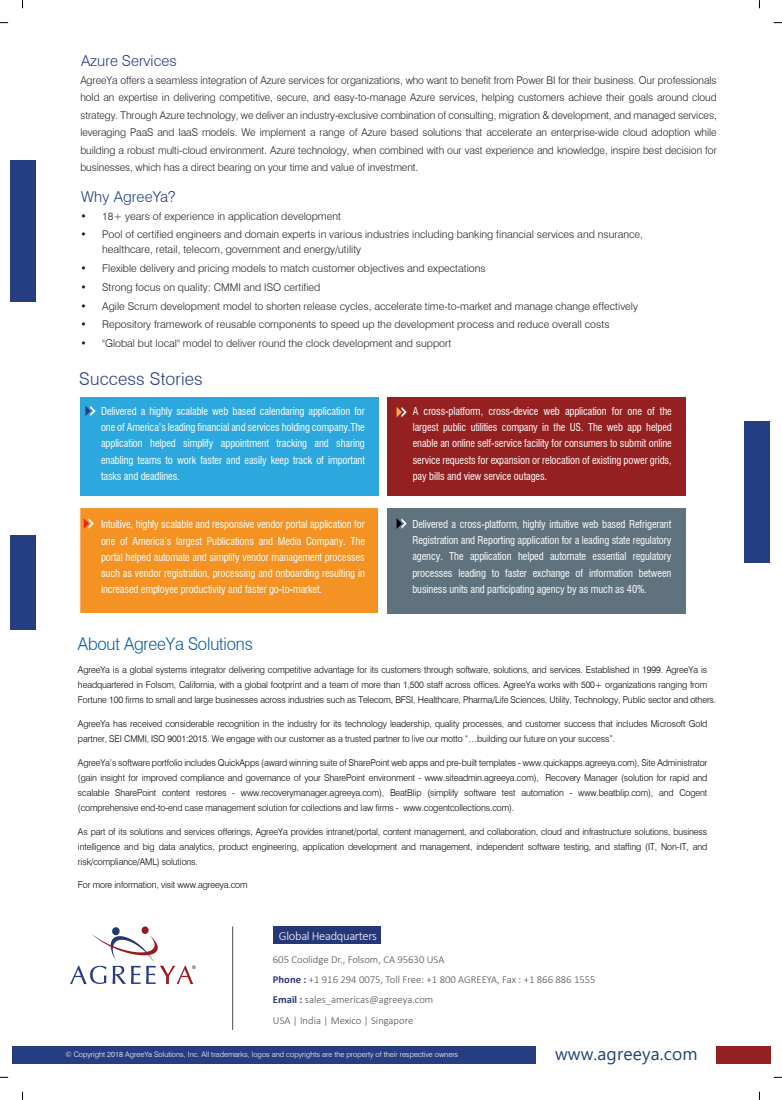
<style>
.page{position:relative;width:782px;height:1100px;background:#fff}
.page>*{position:absolute;margin:0;border:0;box-sizing:border-box;transform-origin:0 0}
.t1{font:300 17.5px "Swiss 721 BT";letter-spacing:-.01em;color:#035ba7;scale:.95 1}
.t2{font:17.5px "Segoe UI";letter-spacing:.01em;color:#22407c}
.t3{font:300 17.5px "Swiss 721 BT";letter-spacing:.01em;color:#253d82}
.t4{font:300 15px "Swiss 721 BT";color:#253d82}
.t5{font:300 12.5px "Calibri";letter-spacing:-.025em;color:#fff}
.t6{font:300 10.62px/17.5px "Swiss 721 BT";color:#231f20}
.t7{font:condensed 10.62px/16.2px "Swiss 721 BT";letter-spacing:-.01em;color:#fff;text-align:justify}
.t8{font:300 10.62px/20.2px "Calibri";color:#4e4e4e}
.t9{font:300 9.38px/15px "Swiss 721 BT";letter-spacing:-.01em;color:#010101;scale:.95 1}
.t10{font:300 7.5px "Swiss 721 BT";color:#fff}
.s1{font-weight:700;color:#263779}
</style>
<div class="page">
<div style="left:13px;top:1045px;width:522px;height:18px;background:#273d81"></div>
<div style="left:715px;top:1045px;width:55px;height:18px;background:#952021"></div>
<div style="left:10px;top:160px;width:26px;height:142px;background:#253d82"></div>
<div style="left:743px;top:421px;width:26px;height:142px;background:#253d82"></div>
<div style="left:10px;top:535px;width:26px;height:94px;background:#253d82"></div>
<div style="left:80px;top:397px;width:298px;height:99px;background:#2da8df"></div>
<div style="left:387px;top:397px;width:298px;height:99px;background:#952021"></div>
<div style="left:79px;top:507px;width:300px;height:107px;background:#f49223;border:1px solid #fff"></div>
<div style="left:387px;top:507px;width:298px;height:106px;background:#60727e"></div>
<svg style="left:85px;top:405px;width:11px;height:11px"></svg>
<svg style="left:396px;top:407px;width:10px;height:10px"></svg>
<svg style="left:84px;top:518px;width:10px;height:11px"></svg>
<svg style="left:396px;top:518px;width:10px;height:11px"></svg>
<div style="left:112px;top:927px;width:7px;height:8px;background:#21396f;border-radius:50%"></div>
<div style="left:141px;top:926px;width:8px;height:8px;background:#941b1e;border-radius:50%"></div>
<svg style="left:70px;top:932px;width:126px;height:52px"></svg>
<hr style="left:232px;top:926px;width:1px;height:104px;background:#4e4e4e">
<div style="left:273px;top:926px;width:107px;height:18px;background:#263779"></div>
<h2 class="t4" style="left:81px;top:52px;width:97px">Azure Services</h2>
<p class="t6" style="left:80px;top:71px;width:637px;text-align:justify">AgreeYa offers a seamless integration of Azure services for organizations, who want to benefit from Power BI for their business. Our professionals hold an expertise in delivering competitive, secure, and easy-to-manage Azure services, helping customers achieve their goals around cloud strategy. Through Azure technology, we deliver an industry-exclusive combination of consulting, migration &amp; development, and managed services, leveraging PaaS and IaaS models. We implement a range of Azure based solutions that accelerate an enterprise-wide cloud adoption while building a robust multi-cloud environment. Azure technology, when combined with our vast experience and knowledge, inspire best decision for businesses, which has a direct bearing on your time and value of investment.</p>
<h2 class="t4" style="left:81px;top:187px;width:96px">Why AgreeYa?</h2>
<p class="t6" style="left:80px;top:207px;width:262px">• 18+ years of experience in application development</p>
<p class="t6" style="left:102px;top:227px;width:542px;line-height:15px;text-indent:-22px">• Pool of certified engineers and domain experts in various industries including banking financial services and nsurance, healthcare, retail, telecom, government and energy/utility</p>
<p class="t6" style="left:80px;top:259px;width:407px">• Flexible delivery and pricing models to match customer objectives and expectations</p>
<p class="t6" style="left:80px;top:278px;width:241px">• Strong focus on quality: CMMI and ISO certified</p>
<p class="t6" style="left:80px;top:297px;width:559px">• Agile Scrum development model to shorten release cycles, accelerate time-to-market and manage change effectively</p>
<p class="t6" style="left:80px;top:316px;width:530px">• Repository framework of reusable components to speed up the development process and reduce overall costs</p>
<p class="t6" style="left:80px;top:334px;width:372px">• "Global but local" model to deliver round the clock development and support</p>
<h1 class="t3" style="left:79px;top:368px;width:125px">Success Stories</h1>
<p class="t7" style="left:101px;top:403px;width:265px">Delivered a highly scalable web based calendaring application for one of America’s leading financial and services holding company.The application helped simplify appointment tracking and sharing enabling teams to work faster and easily keep track of important tasks and deadlines.</p>
<p class="t7" style="left:412px;top:403px;width:260px">A cross-platform, cross-device web application for one of the largest public utilities company in the US. The web app helped enable an online self-service facility for consumers to submit online service requests for expansion or relocation of existing power grids, pay bills and view service outages.</p>
<p class="t7" style="left:101px;top:516px;width:265px">Intuitive, highly scalable and responsive vendor portal application for one of America’s largest Publications and Media Company. The portal helped automate and simplify vendor management processes such as vendor registration, processing and onboarding resulting in increased employee productivity and faster go-to-market.</p>
<p class="t7" style="left:412px;top:516px;width:260px">Delivered a cross-platform, highly intuitive web based Refrigerant Registration and Reporting application for a leading state regulatory agency. The application helped automate essential regulatory processes leading to faster exchange of information between business units and participating agency by as much as 40%.</p>
<h1 class="t1" style="left:78px;top:632px;width:185px">About AgreeYa Solutions</h1>
<p class="t9" style="left:78px;top:662px;width:673px">AgreeYa is a global systems integrator delivering competitive advantage for its customers through software, solutions, and services. Established in 1999. AgreeYa is headquartered in Folsom, California, with a global footprint and a team of more than 1,500 staff across offices. AgreeYa works with 500+ organizations ranging from<br>Fortune 100 firms to small and large businesses across industries such as Telecom, BFSI, Healthcare, Pharma/Life Sciences, Utility, Technology, Public sector and others.</p>
<p class="t9" style="left:78px;top:716px;width:663px">AgreeYa has received considerable recognition in the industry for its technology leadership, quality processes, and customer success that includes Microsoft Gold partner, SEI CMMI, ISO 9001:2015. We engage with our customer as a trusted partner to live our motto “…building our future on your success”.</p>
<p class="t9" style="left:78px;top:755px;width:663px;text-align:justify">AgreeYa’s software portfolio includes QuickApps (award winning suite of SharePoint web apps and pre-built templates - www.quickapps.agreeya.com), Site Administrator (gain insight for improved compliance and governance of your SharePoint environment - www.siteadmin.agreeya.com), Recovery Manager (solution for rapid and scalable SharePoint content restores - www.recoverymanager.agreeya.com), BeatBlip (simplify software test automation - www.beatblip.com), and Cogent (comprehensive end-to-end case management solution for collections and law firms - www.cogentcollections.com).</p>
<p class="t9" style="left:78px;top:823px;width:663px;text-align:justify">As part of its solutions and services offerings, AgreeYa provides intranet/portal, content management, and collaboration, cloud and infrastructure solutions, business intelligence and big data analytics, product engineering, application development and management, independent software testing, and staffing (IT, Non-IT, and risk/compliance/AML) solutions.</p>
<p class="t9" style="left:78px;top:877px;width:180px">For more information, visit www.agreeya.com</p>
<h3 class="t5" style="left:279px;top:927px;width:99px">Global Headquarters</h3>
<p class="t8" style="left:273px;top:949px;width:324px">605 Coolidge Dr., Folsom, CA 95630 USA<br><span class="s1">Phone :</span> +1 916 294 0075, Toll Free: +1 800 AGREEYA, Fax : +1 866 886 1555<br><span class="s1">Email :</span> sales_americas@agreeya.com<br>USA | India | Mexico | Singapore</p>
<p class="t10" style="left:65px;top:1050px;width:394px">© Copyright 2018 AgreeYa Solutions, Inc. All trademarks, logos and copyrights are the property of their respective owners</p>
<h1 class="t2" style="left:554px;top:1037px;width:144px">www.agreeya.com</h1>
</div>
